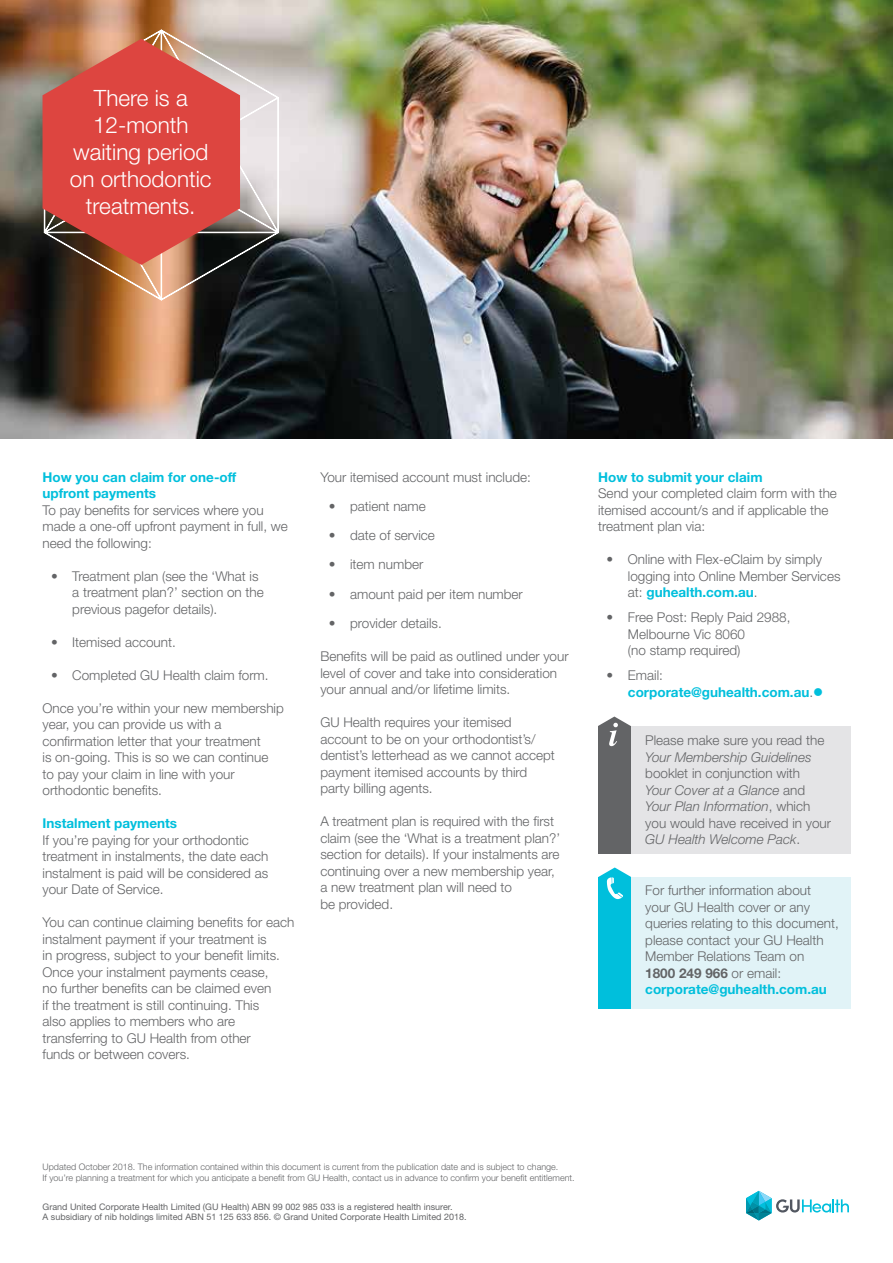
<style>
.page{position:relative;width:893px;height:1263px;background:#fff}
.page>*{position:absolute;margin:0;border:0;box-sizing:border-box;transform-origin:0 0}
.t1{font:300 22.5px/27px "Helvetica Neue LT Std";color:#fff;text-align:center}
.t2{font:300 13.5px/16.5px "Helvetica Neue LT Std";color:#636466}
.t3{font:700 13.5px/16.5px "Helvetica Neue LT Std";color:#00bfdc}
.t4{font:italic 300 13.5px "Helvetica Neue LT Std";color:#636466}
.t5{font:300 9px/10.5px "Helvetica Neue LT Std";color:#636466}
.t6{font:9px/10.8px "Helvetica Neue LT Std";color:#636466}
.s1{font-weight:700;color:#00bfdc}
.s2{font-weight:300;color:#636466}
.s3{font-style:italic}
.s4{font-weight:700}
</style>
<div class="page">
<svg style="left:746px;top:1191px;width:103px;height:29px"></svg>
<div style="left:598px;top:877px;width:253px;height:132px;background:#e1f3f7"></div>
<div style="left:598px;top:877px;width:33px;height:132px;background:#00bfdc"></div>
<svg style="left:598px;top:867px;width:33px;height:33px"></svg>
<div style="left:598px;top:726px;width:253px;height:128px;background:#e4e4e6"></div>
<div style="left:598px;top:726px;width:33px;height:127px;background:#636466"></div>
<svg style="left:598px;top:716px;width:33px;height:31px"></svg>
<img style="left:0;top:0;width:893px;height:438px">
<svg style="left:44px;top:29px;width:235px;height:272px"></svg>
<svg style="left:43px;top:39px;width:197px;height:226px"></svg>
<h1 class="t1" style="left:70px;top:84px;width:143px">There is a<br>12-month waiting period on orthodontic treatments.</h1>
<p class="t3" style="left:43px;top:468px;width:195px">How you can claim for one-off upfront payments</p>
<p class="t2" style="left:43px;top:501px;width:247px">To pay benefits for services where you made a one-off upfront payment in full, we need the following:</p>
<p class="t2" style="left:72px;top:567px;width:193px;text-indent:-21px">• Treatment plan (see the ‘What is a treatment plan?’ section on the previous pagefor details).</p>
<p class="t2" style="left:51px;top:633px;width:126px">• Itemised account.</p>
<p class="t2" style="left:51px;top:666px;width:219px">• Completed GU Health claim form.</p>
<p class="t2" style="left:43px;top:699px;width:243px">Once you’re within your new membership year, you can provide us with a confirmation letter that your treatment<br>is on-going. This is so we can continue<br>to pay your claim in line with your orthodontic benefits.</p>
<p class="t3" style="left:43px;top:815px;width:136px">Instalment payments</p>
<p class="t2" style="left:43px;top:831px;width:227px">If you’re paying for your orthodontic treatment in instalments, the date each instalment is paid will be considered as your Date of Service.</p>
<p class="t2" style="left:43px;top:914px;width:253px">You can continue claiming benefits for each instalment payment if your treatment is<br>in progress, subject to your benefit limits.<br>Once your instalment payments cease,<br>no further benefits can be claimed even<br>if the treatment is still continuing. This<br>also applies to members who are transferring to GU Health from other<br>funds or between covers.</p>
<p class="t2" style="left:320px;top:468px;width:212px">Your itemised account must include:</p>
<p class="t2" style="left:329px;top:497px;width:99px">• patient name</p>
<p class="t2" style="left:329px;top:527px;width:108px">• date of service</p>
<p class="t2" style="left:329px;top:556px;width:96px">• item number</p>
<p class="t2" style="left:329px;top:585px;width:196px">• amount paid per item number</p>
<p class="t2" style="left:329px;top:615px;width:115px">• provider details.</p>
<p class="t2" style="left:320px;top:648px;width:250px">Benefits will be paid as outlined under your level of cover and take into consideration your annual and/or lifetime limits.</p>
<p class="t2" style="left:320px;top:714px;width:236px">GU Health requires your itemised account to be on your orthodontist’s/ dentist’s letterhead as we cannot accept payment itemised accounts by third party billing agents.</p>
<p class="t2" style="left:320px;top:813px;width:241px">A treatment plan is required with the first claim (see the ‘What is a treatment plan?’ section for details). If your instalments are continuing over a new membership year, a new treatment plan will need to<br>be provided.</p>
<p class="t3" style="left:598px;top:468px;width:166px">How to submit your claim</p>
<p class="t2" style="left:598px;top:485px;width:240px">Send your completed claim form with the itemised account/s and if applicable the treatment plan via:</p>
<p class="t2" style="left:628px;top:551px;width:214px;text-indent:-21px">• Online with Flex-eClaim by simply logging into Online Member Services at: <span class="s1">guhealth.com.au</span>.</p>
<p class="t2" style="left:628px;top:609px;width:164px;text-indent:-21px">• Free Post: Reply Paid 2988,<br>Melbourne Vic 8060<br>(no stamp required)</p>
<p class="t3" style="left:628px;top:667px;width:197px;text-indent:-21px"><span class="s2">• Email: </span>corporate@guhealth.com.au<span class="s2">.</span>●</p>
<p class="t2" style="left:645px;top:732px;width:181px">Please make sure you read the</p>
<p class="t4" style="left:645px;top:749px;width:168px">Your Membership Guidelines</p>
<p class="t2" style="left:645px;top:765px;width:187px">booklet in conjunction with<br><span class="s3">Your Cover at a Glance</span> and<br><span class="s3">Your Plan Information</span>, which you would have received in your<br><span class="s3">GU Health Welcome Pack</span>.</p>
<p class="t2" style="left:645px;top:882px;width:195px">For further information about your GU Health cover or any queries relating to this document, please contact your GU Health<br>Member Relations Team on<br><span class="s4">1800 249 966</span> or email: <span class="s1">corporate@guhealth.com.au</span></p>
<p class="t5" style="left:43px;top:1162px;width:534px">Updated October 2018. The information contained within this document is current from the publication date and is subject to change.<br>If you’re planning a treatment for which you anticipate a benefit from GU Health, contact us in advance to confirm your benefit entitlement.</p>
<p class="t6" style="left:43px;top:1201px;width:425px">Grand United Corporate Health Limited (GU Health) ABN 99 002 985 033 is a registered health insurer.<br>A subsidiary of nib holdings limited ABN 51 125 633 856. © Grand United Corporate Health Limited 2018.</p>
</div>
